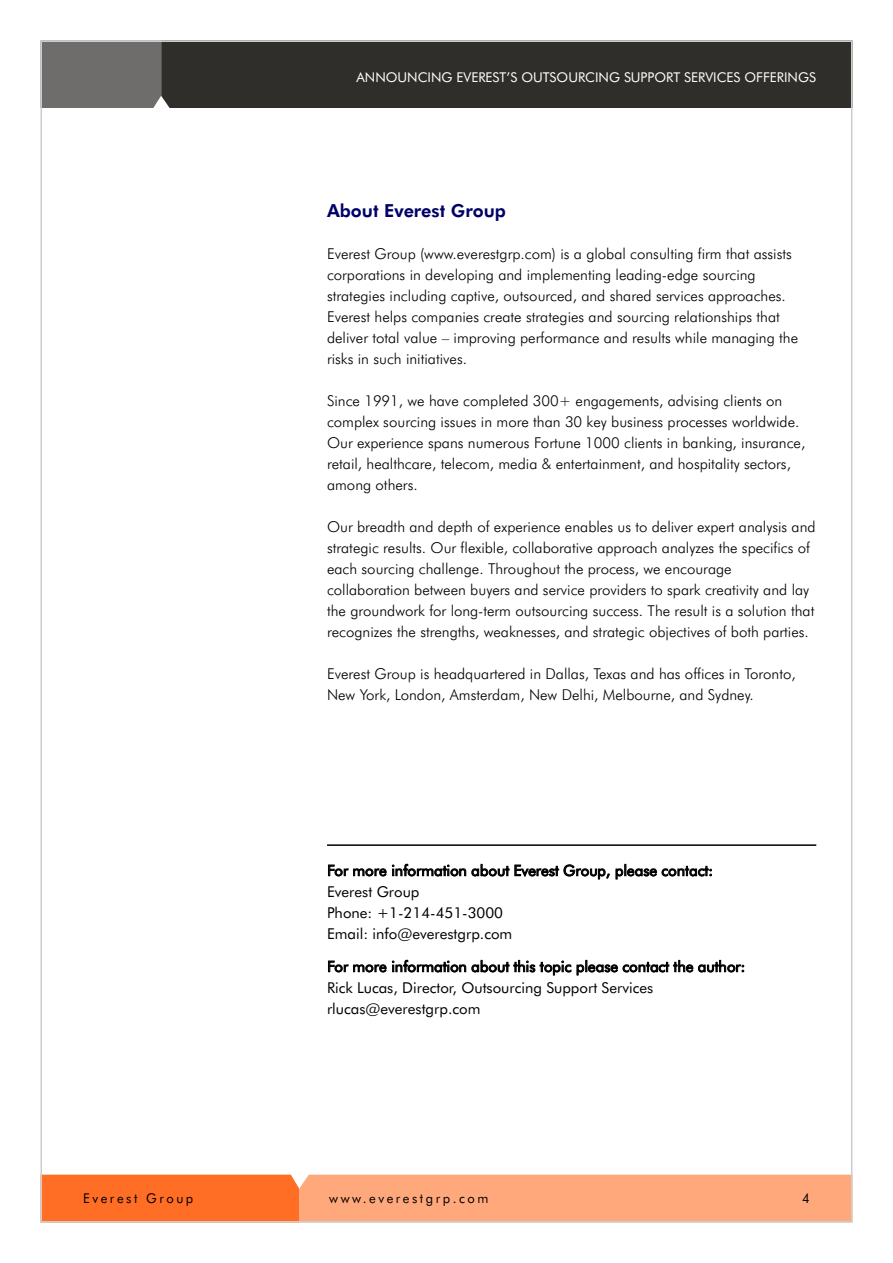
<style>
.page{position:relative;width:893px;height:1263px;background:#fff}
.page>*{position:absolute;margin:0;border:0;box-sizing:border-box;transform-origin:0 0}
.t1{font:800 18px "Futura BT";color:#006}
.t2{font:300 15px/21px "Futura BT";color:#000}
.t3{font:15px/21px "Futura BT";color:#000}
.t4{font:13.5px "Futura BT";color:#fff}
.t5{font:13.5px "Futura BT";letter-spacing:.195em;color:#000;scale:.96 1}
</style>
<div class="page">
<svg style="left:40px;top:1174px;width:809px;height:48px;background:#fd9864"></svg>
<div style="left:40px;top:40px;width:121px;height:68px;background:#6e6d6b"></div>
<div style="left:161px;top:40px;width:691px;height:68px;background:#302e2b"></div>
<hr style="left:327px;top:844px;width:489px;height:2px;background:#000">
<p class="t4" style="left:356px;top:72px;width:461px">ANNOUNCING EVEREST’S OUTSOURCING SUPPORT SERVICES OFFERINGS</p>
<p class="t1" style="left:327px;top:203px;width:180px">About Everest Group</p>
<p class="t2" style="left:327px;top:244px;width:473px">Everest Group (www.everestgrp.com) is a global consulting firm that assists corporations in developing and implementing leading-edge sourcing strategies including captive, outsourced, and shared services approaches.<br>Everest helps companies create strategies and sourcing relationships that deliver total value – improving performance and results while managing the risks in such initiatives.</p>
<p class="t2" style="left:327px;top:391px;width:480px">Since 1991, we have completed 300+ engagements, advising clients on complex sourcing issues in more than 30 key business processes worldwide.<br>Our experience spans numerous Fortune 1000 clients in banking, insurance, retail, healthcare, telecom, media &amp; entertainment, and hospitality sectors, among others.</p>
<p class="t2" style="left:327px;top:517px;width:490px">Our breadth and depth of experience enables us to deliver expert analysis and strategic results. Our flexible, collaborative approach analyzes the specifics of each sourcing challenge. Throughout the process, we encourage collaboration between buyers and service providers to spark creativity and lay the groundwork for long-term outsourcing success. The result is a solution that recognizes the strengths, weaknesses, and strategic objectives of both parties.</p>
<p class="t2" style="left:327px;top:664px;width:470px">Everest Group is headquartered in Dallas, Texas and has offices in Toronto,<br>New York, London, Amsterdam, New Delhi, Melbourne, and Sydney.</p>
<p class="t3" style="left:327px;top:861px;width:388px">For more information about Everest Group, please contact:<br>Everest Group<br>Phone: +1-214-451-3000<br>Email: info@everestgrp.com</p>
<p class="t3" style="left:327px;top:957px;width:420px">For more information about this topic please contact the author:<br>Rick Lucas, Director, Outsourcing Support Services rlucas@everestgrp.com</p>
<p class="t5" style="left:83px;top:1193px;width:116px">Everest Group</p>
<p class="t5" style="left:329px;top:1193px;width:167px">www.everestgrp.com</p>
<p class="t5" style="left:802px;top:1193px;width:9px">4</p>
</div>
